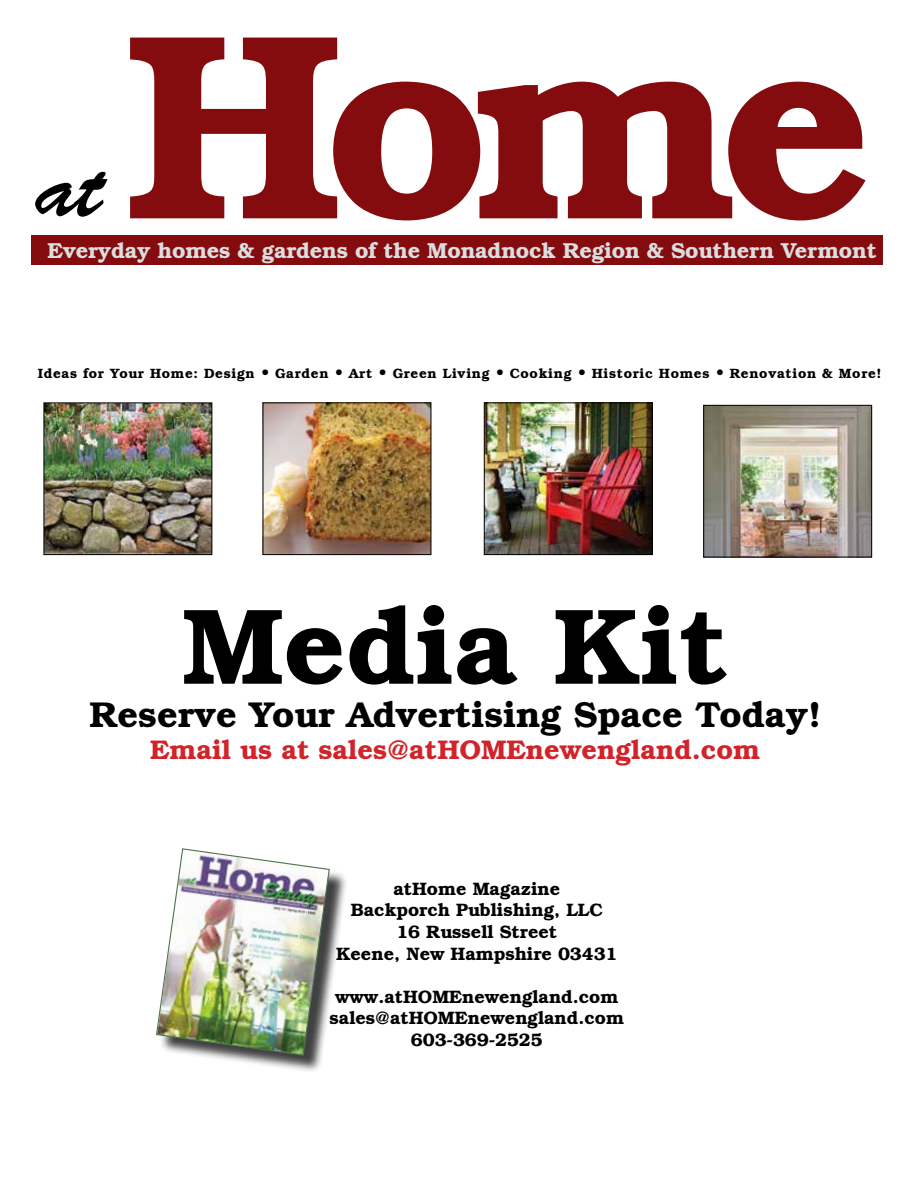
<style>
.page{position:relative;width:918px;height:1188px;background:#fff}
.page>*{position:absolute;margin:0;border:0;box-sizing:border-box;transform-origin:0 0}
.t1{font:600 265.5px "Bookman Std";color:#840c0e}
.t2{font:600 108px "Bookman Std";color:#000}
.t3{font:83.7px "Brush Script Std";color:#000}
.t4{font:600 36px "Bookman Std";color:#000}
.t5{font:600 27px "Bookman Std";color:#d2232a}
.t6{font:600 21.75px "Bookman Std";letter-spacing:-.01em;color:#dcddde}
.t7{font:600 18px/21.6px "Bookman Std";color:#000;text-align:center}
.t8{font:600 13.5px "Bookman Std";letter-spacing:.05em;color:#000}
.s1{font-family:"Calibri";font-weight:400;font-size:18.3px}
</style>
<div class="page">
<div style="left:32px;top:235px;width:851px;height:29px;background:#840c0e"></div>
<img style="left:46px;top:404px;width:164px;height:149px">
<div style="left:44px;top:402px;width:168px;height:153px;border:1px solid #000"></div>
<img style="left:486px;top:404px;width:165px;height:149px">
<div style="left:484px;top:402px;width:169px;height:153px;border:1px solid #000"></div>
<img style="left:265px;top:404px;width:164px;height:149px">
<div style="left:263px;top:402px;width:168px;height:153px;border:1px solid #000"></div>
<img style="left:705px;top:407px;width:165px;height:148px">
<div style="left:703px;top:405px;width:169px;height:152px;border:1px solid #000"></div>
<div style="left:159px;top:851px;width:189px;height:223px;background:#000;opacity:.75"></div>
<img style="left:156px;top:848px;width:174px;height:208px">
<h1 class="t1" style="left:125px;top:-30px;width:751px">Home</h1>
<h3 class="t3" style="left:38px;top:140px;width:67px">at</h3>
<p class="t6" style="left:48px;top:237px;width:831px">Everyday homes &amp; gardens of the Monadnock Region &amp; Southern Vermont</p>
<p class="t8" style="left:38px;top:365px;width:845px">Ideas for Your Home: Design <span class="s1">•</span> Garden <span class="s1">•</span> Art <span class="s1">•</span> Green Living <span class="s1">•</span> Cooking <span class="s1">•</span> Historic Homes <span class="s1">•</span> Renovation &amp; More!</p>
<h2 class="t2" style="left:182px;top:583px;width:548px">Media Kit</h2>
<h3 class="t4" style="left:89px;top:693px;width:733px">Reserve Your Advertising Space Today!</h3>
<h3 class="t5" style="left:150px;top:734px;width:612px">Email us at sales@atHOMEnewengland.com</h3>
<p class="t7" style="left:336px;top:878px;width:283px">atHome Magazine<br>Backporch Publishing, LLC<br>16 Russell Street<br>Keene, New Hampshire 03431</p>
<p class="t7" style="left:330px;top:986px;width:296px">www.atHOMEnewengland.com sales@atHOMEnewengland.com<br>603-369-2525</p>
</div>
